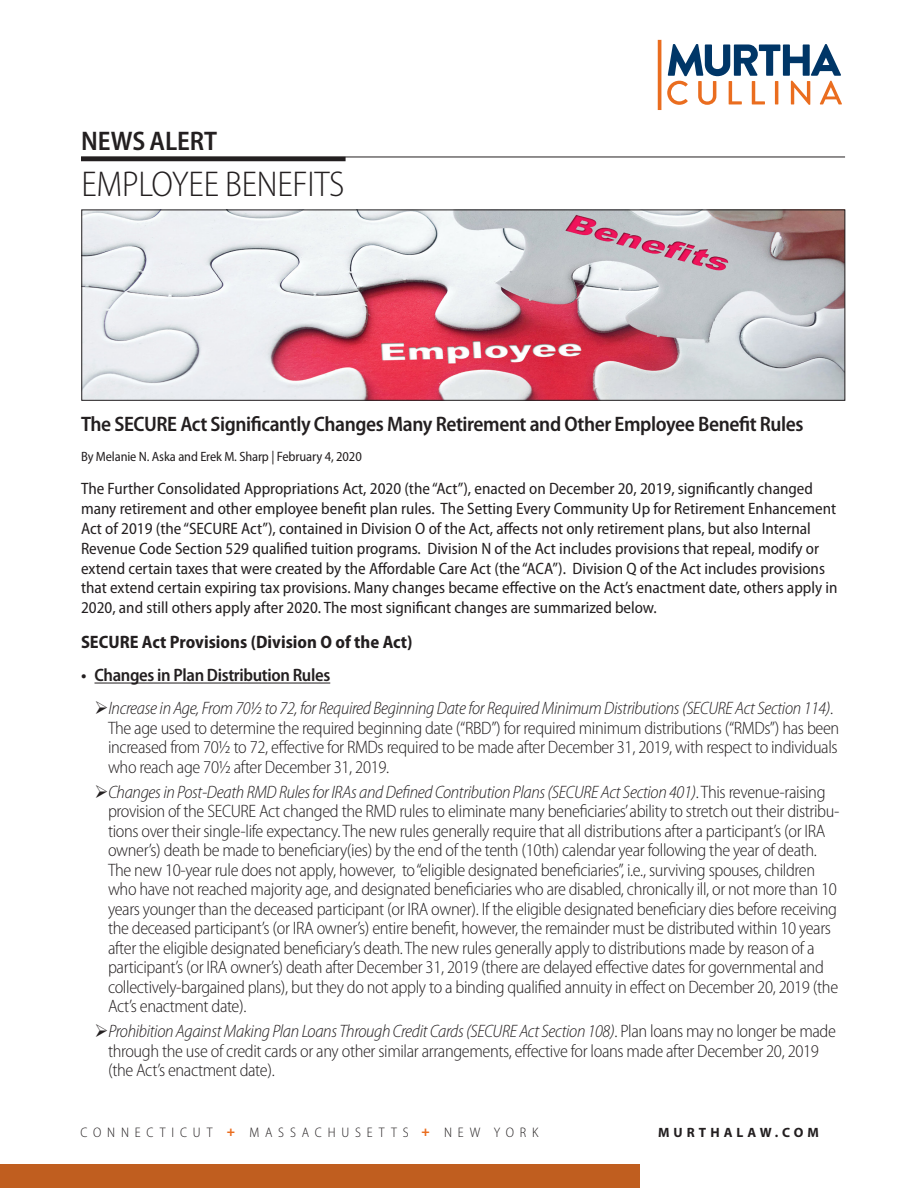
<style>
.page{position:relative;width:918px;height:1188px;background:#fff}
.page>*{position:absolute;margin:0;border:0;box-sizing:border-box;transform-origin:0 0}
.Practice_Group_Area{font:300 semi-condensed 36px "Myriad Pro";letter-spacing:-.005em;color:#231f20}
.News_Alert{font:600 semi-condensed 27px "Myriad Pro";letter-spacing:-.005em;color:#231f20}
.Authors{font:600 semi-condensed 21px "Myriad Pro";letter-spacing:-.02em;color:#231f20}
.Bulletted_paragraph{font:300 semi-condensed 18px/19.5px "Myriad Pro";letter-spacing:-.02em;color:#231f20}
.Body_copy{font:700 semi-condensed 18px "Myriad Pro";color:#231f20}
.Bulletted_paragraph-2{font:600 semi-condensed 18px "Myriad Pro";letter-spacing:-.02em;color:#231f20}
.Body_copy-2{font:semi-condensed 16.5px/19.8px "Myriad Pro";color:#231f20}
.t1{font:300 semi-condensed 13.8px "Myriad Pro";letter-spacing:.42em;color:#231f20}
.Authors-2{font:semi-condensed 13.5px "Myriad Pro";letter-spacing:-.01em;color:#231f20}
.t2{font:700 13.5px "Myriad Pro";letter-spacing:.3em;color:#231f20}
.s1{font-size:13.65px}
.s2{font-style:italic}
.s3{font-weight:900;color:#ea6d1f}
</style>
<div class="page">
<img style="left:84px;top:212px;width:759px;height:186px">
<hr style="left:81px;top:157px;width:764px;height:1px;background:#231f20">
<hr style="left:81px;top:157px;width:265px;height:4px;background:#231f20">
<hr style="left:94px;top:683px;width:236px;height:1px;background:#231f20">
<svg style="left:667px;top:44px;width:175px;height:61px"></svg>
<hr style="left:658px;top:40px;width:3px;height:70px;background:#ea6d1f">
<div style="left:0;top:1164px;width:640px;height:24px;background:#c05e1f"></div>
<p class="News_Alert" style="left:81px;top:124px;width:137px">NEWS ALERT</p>
<p class="Practice_Group_Area" style="left:81px;top:163px;width:265px">EMPLOYEE BENEFITS</p>
<p class="Authors" style="left:81px;top:411px;width:724px">The SECURE Act Significantly Changes Many Retirement and Other Employee Benefit Rules</p>
<p class="Authors-2" style="left:81px;top:448px;width:282px">By Melanie N. Aska and Erek M. Sharp <span class="s1">| February 4, 2020</span></p>
<p class="Body_copy-2" style="left:81px;top:479px;width:758px">The Further Consolidated Appropriations Act, 2020 (the “Act”), enacted on December 20, 2019, significantly changed many retirement and other employee benefit plan rules. The Setting Every Community Up for Retirement Enhancement Act of 2019 (the “SECURE Act”), contained in Division O of the Act, affects not only retirement plans, but also Internal Revenue Code Section 529 qualified tuition programs. Division N of the Act includes provisions that repeal, modify or extend certain taxes that were created by the Affordable Care Act (the “ACA”). Division Q of the Act includes provisions that extend certain expiring tax provisions. Many changes became effective on the Act’s enactment date, others apply in 2020, and still others apply after 2020. The most significant changes are summarized below.</p>
<p class="Body_copy" style="left:81px;top:631px;width:333px">SECURE Act Provisions (Division O of the Act)</p>
<p class="Bulletted_paragraph-2" style="left:81px;top:664px;width:251px">• Changes in Plan Distribution Rules</p>
<p class="Bulletted_paragraph" style="left:108px;top:698px;width:733px;text-indent:-14px">➢<span class="s2">Increase in Age, From 70½ to 72, for Required Beginning Date for Required Minimum Distributions (SECURE Act Section 114)</span>.<br>The age used to determine the required beginning date (“RBD”) for required minimum distributions (“RMDs”) has been increased from 70½ to 72, effective for RMDs required to be made after December 31, 2019, with respect to individuals who reach age 70½ after December 31, 2019.</p>
<p class="Bulletted_paragraph" style="left:108px;top:782px;width:733px;text-indent:-14px">➢<span class="s2">Changes in Post-Death RMD Rules for IRAs and Defined Contribution Plans (SECURE Act Section 401)</span>. This revenue-raising provision of the SECURE Act changed the RMD rules to eliminate many beneficiaries’ ability to stretch out their distribu&shy;tions over their single-life expectancy. The new rules generally require that all distributions after a participant’s (or IRA owner’s) death be made to beneficiary(ies) by the end of the tenth (10th) calendar year following the year of death.<br>The new 10-year rule does not apply, however, to “eligible designated beneficiaries”, i.e., surviving spouses, children who have not reached majority age, and designated beneficiaries who are disabled, chronically ill, or not more than 10 years younger than the deceased participant (or IRA owner). If the eligible designated beneficiary dies before receiving the deceased participant’s (or IRA owner’s) entire benefit, however, the remainder must be distributed within 10 years after the eligible designated beneficiary’s death. The new rules generally apply to distributions made by reason of a participant’s (or IRA owner’s) death after December 31, 2019 (there are delayed effective dates for governmental and collectively-bargained plans), but they do not apply to a binding qualified annuity in effect on December 20, 2019 (the Act’s enactment date).</p>
<p class="Bulletted_paragraph" style="left:108px;top:1021px;width:729px;text-indent:-14px">➢<span class="s2">Prohibition Against Making Plan Loans Through Credit Cards (SECURE Act Section 108)</span>. Plan loans may no longer be made through the use of credit cards or any other similar arrangements, effective for loans made after December 20, 2019 (the Act’s enactment date).</p>
<p class="t1" style="left:80px;top:1124px;width:460px">CONNECTICUT <span class="s3">+</span> MASSACHUSETTS <span class="s3">+</span> NEW YORK</p>
<p class="t2" style="left:658px;top:1123px;width:162px">MURTHALAW.COM</p>
</div>
